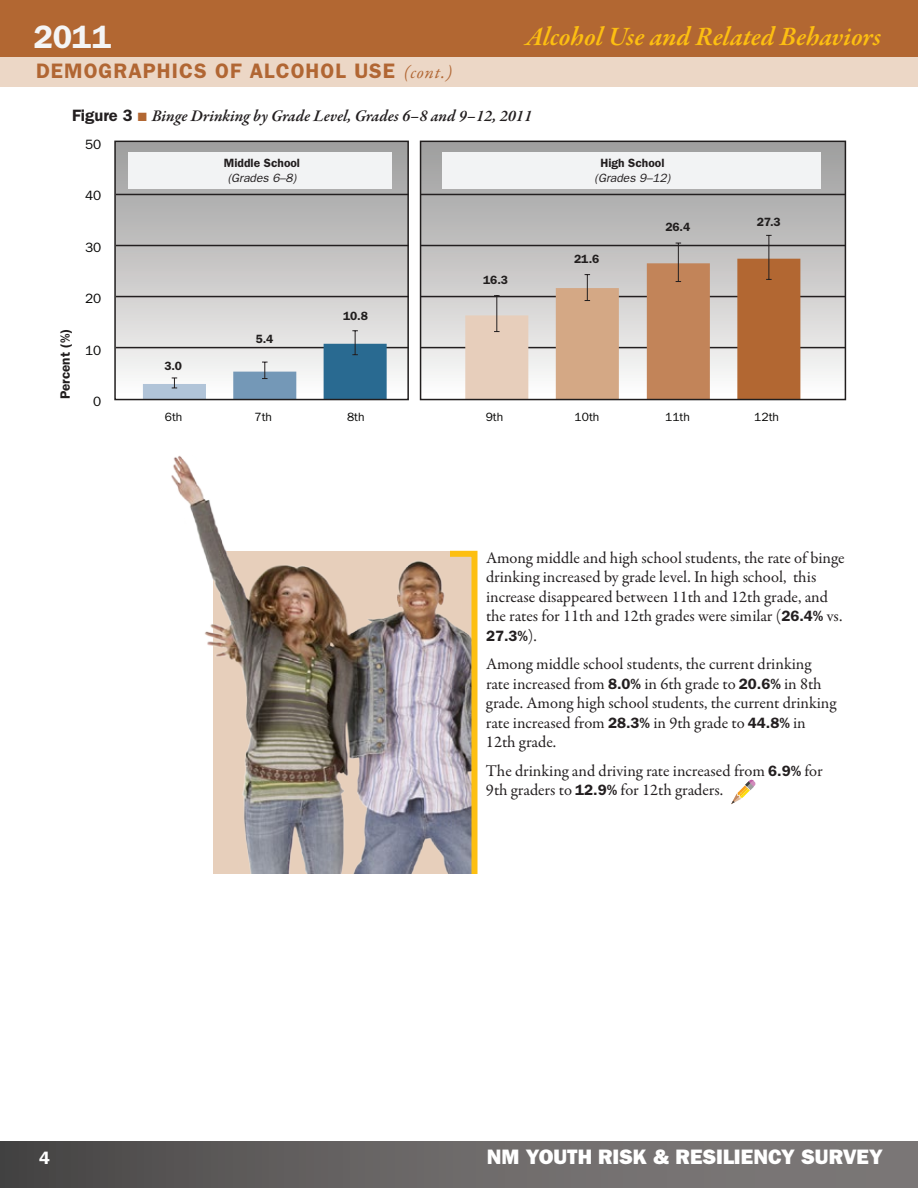
<style>
.page{position:relative;width:918px;height:1188px;background:#fff}
.page>*{position:absolute;margin:0;border:0;box-sizing:border-box;transform-origin:0 0}
.t1{font:600 32.4px "Franklin Gothic";color:#f4f5f6}
.t2{font:italic 600 27px "Garamond Premr Pro";letter-spacing:-.005em;color:#fdbf11}
.Topic_Head_cont{font:600 21px "Franklin Gothic";letter-spacing:.05em;color:#b16633}
.t3{font:800 21px "Franklin Gothic";color:#fff}
.t4{font:600 18px "Franklin Gothic";color:#fff}
.Body_Copy{font:16.5px/19.5px "Garamond Premr Pro";color:#231f20}
.Figure_Head{font:italic 600 16.5px "Garamond Premr Pro";color:#231f20}
.Body_Copy-2{font:600 15px "Franklin Gothic";color:#231f20}
.t5{font:13.5px "Franklin Gothic";color:#050504}
.t6{font:600 13.5px "Franklin Gothic";color:#211e1e}
.t7{font:600 12px "Franklin Gothic";letter-spacing:-.01em;color:#211e1e}
.t8{font:12px "Franklin Gothic";color:#050504}
.t9{font:600 12px/14.4px "Franklin Gothic";color:#231f20;text-align:center}
.t10{font:italic 12px/14.4px "Franklin Gothic";color:#231f20;text-align:center}
.s1{font-family:"Garamond Premr Pro";font-weight:400;font-style:italic;font-size:18px}
.s2{font-family:"Franklin Gothic";font-style:normal}
.s3{color:#b26732}
.s4{font-weight:400;font-style:italic}
.s5{font-weight:600;font-style:normal}
.s6{font-family:"Franklin Gothic";font-weight:600;font-size:15px}
.s7{font-family:"Garamond Premr Pro";font-weight:400;font-size:16.5px}
</style>
<div class="page">
<div style="left:0;top:0;width:918px;height:57px;background:#b26732"></div>
<div style="left:0;top:1141px;width:918px;height:47px;background:linear-gradient(to right,#4c4a4a,#847f7f)"></div>
<div style="left:0;top:57px;width:918px;height:30px;background:#ecd7c6"></div>
<svg style="left:114px;top:140px;width:733px;height:261px;background:#bfb7b1"></svg>
<div style="left:128px;top:152px;width:263px;height:36px;background:#f2f3f4"></div>
<div style="left:442px;top:152px;width:378px;height:36px;background:#f2f3f4"></div>
<img style="left:171px;top:455px;width:305px;height:419px">
<svg style="left:731px;top:779px;width:25px;height:25px"></svg>
<svg style="left:450px;top:551px;width:28px;height:323px;background:#b29e78"></svg>
<h1 class="t1" style="left:33px;top:17px;width:79px">2011</h1>
<h2 class="t2" style="left:526px;top:19px;width:357px">Alcohol Use and Related Behaviors</h2>
<p class="Topic_Head_cont" style="left:36px;top:59px;width:418px">DEMOGRAPHICS OF ALCOHOL USE <span class="s1">(cont.)</span></p>
<p class="Figure_Head" style="left:72px;top:106px;width:462px"><span class="s2">Figure 3</span> <span class="s3">■</span> Binge Drinking by Grade Level, Grades 6–8 and 9–12, 2011</p>
<p class="t5" style="left:85px;top:136px;width:18px">50</p>
<p class="t5" style="left:85px;top:188px;width:18px">40</p>
<p class="t5" style="left:85px;top:239px;width:18px">30</p>
<p class="t6" style="left:57px;top:399px;width:73px;rotate:-90deg">Percent (%)</p>
<p class="t5" style="left:85px;top:291px;width:18px">20</p>
<p class="t5" style="left:85px;top:342px;width:18px">10</p>
<p class="t5" style="left:93px;top:394px;width:10px">0</p>
<p class="t7" style="left:165px;top:359px;width:19px">3.0</p>
<p class="t9" style="left:224px;top:156px;width:78px">Middle School <span class="s4">(Grades 6–8)</span></p>
<p class="t10" style="left:595px;top:156px;width:77px"><span class="s5">High School </span>(Grades 9–12)</p>
<p class="t7" style="left:256px;top:332px;width:19px">5.4</p>
<p class="t7" style="left:343px;top:309px;width:26px">10.8</p>
<p class="t7" style="left:483px;top:273px;width:26px">16.3</p>
<p class="t7" style="left:574px;top:252px;width:27px">21.6</p>
<p class="t7" style="left:665px;top:220px;width:26px">26.4</p>
<p class="t7" style="left:757px;top:215px;width:25px">27.3</p>
<p class="t8" style="left:165px;top:411px;width:19px">6th</p>
<p class="t8" style="left:254px;top:411px;width:19px">7th</p>
<p class="t8" style="left:347px;top:411px;width:19px">8th</p>
<p class="t8" style="left:486px;top:411px;width:19px">9th</p>
<p class="t8" style="left:575px;top:411px;width:26px">10th</p>
<p class="t8" style="left:665px;top:411px;width:26px">11th</p>
<p class="t8" style="left:754px;top:411px;width:26px">12th</p>
<p class="Body_Copy" style="left:486px;top:548px;width:360px">Among middle and high school students, the rate of binge drinking increased by grade level. In high school, this increase disappeared between 11th and 12th grade, and the rates for 11th and 12th grades were similar (<span class="s6">26.4%</span> vs.</p>
<p class="Body_Copy-2" style="left:486px;top:627px;width:53px">27.3%<span class="s7">).</span></p>
<p class="Body_Copy" style="left:486px;top:655px;width:352px">Among middle school students, the current drinking rate increased from <span class="s6">8.0%</span> in 6th grade to <span class="s6">20.6%</span> in 8th grade. Among high school students, the current drinking rate increased from <span class="s6">28.3%</span> in 9th grade to <span class="s6">44.8%</span> in 12th grade.</p>
<p class="Body_Copy" style="left:486px;top:761px;width:338px">The drinking and driving rate increased from <span class="s6">6.9%</span> for<br>9th graders to <span class="s6">12.9%</span> for 12th graders.</p>
<p class="t4" style="left:39px;top:1147px;width:12px">4</p>
<p class="t3" style="left:487px;top:1144px;width:398px">NM YOUTH RISK &amp; RESILIENCY SURVEY</p>
</div>
